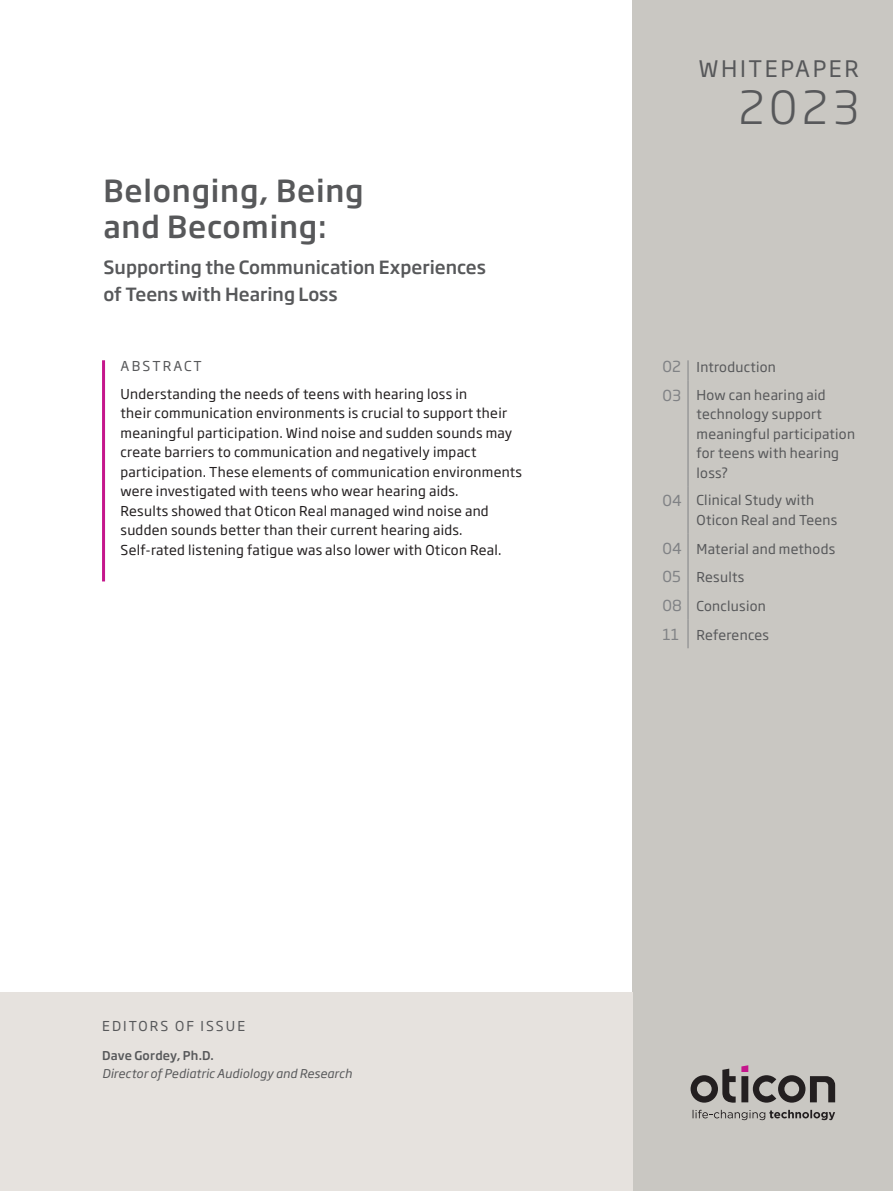
<style>
.page{position:relative;width:893px;height:1191px;background:#fff}
.page>*{position:absolute;margin:0;border:0;box-sizing:border-box;transform-origin:0 0}
.t1{font:300 45px "Soho Gothic Pro";color:#57585a}
.t2{font:500 30px/36px "Soho Gothic Pro";letter-spacing:.025em;color:#57585a}
.t3{font:22.5px "Soho Gothic Pro";letter-spacing:.115em;color:#57585a}
.t4{font:500 18px/27px "Soho Gothic Pro";color:#57585a}
.t5{font:13.5px/19.5px "Soho Gothic Pro";letter-spacing:.02em;color:#231f20}
.t6{font:13.5px/19.5px "Soho Gothic Pro";letter-spacing:.02em;color:#57585a}
.t7{font:13.5px "Soho Gothic Pro";letter-spacing:.155em;color:#57585a}
.t8{font:italic 12px "Soho Gothic Pro";letter-spacing:.01em;color:#57585a}
.t9{font:500 12px "Soho Gothic Pro";letter-spacing:.015em;color:#57585a}
.s1{font-size:15px;color:#808285}
</style>
<div class="page">
<div style="left:633px;top:0;width:260px;height:1191px;background:#c9c7c2"></div>
<div style="left:0;top:992px;width:633px;height:199px;background:#e6e2de"></div>
<svg style="left:691px;top:1065px;width:144px;height:37px"></svg>
<svg style="left:693px;top:1109px;width:142px;height:11px"></svg>
<svg style="left:688px;top:360px;width:1px;height:20px"></svg>
<hr style="left:688px;top:380px;width:1px;height:106px;background:#808285">
<hr style="left:688px;top:486px;width:1px;height:47px;background:#808285">
<svg style="left:688px;top:533px;width:1px;height:115px"></svg>
<hr style="left:102px;top:360px;width:3px;height:221px;background:#c5168c">
<h2 class="t2" style="left:104px;top:171px;width:262px">Belonging, Being and Becoming:</h2>
<h3 class="t4" style="left:104px;top:252px;width:384px">Supporting the Communication Experiences of Teens with Hearing Loss</h3>
<p class="t7" style="left:121px;top:355px;width:83px">ABSTRACT</p>
<p class="t5" style="left:121px;top:383px;width:403px">Understanding the needs of teens with hearing loss in<br>their communication environments is crucial to support their meaningful participation. Wind noise and sudden sounds may create barriers to communication and negatively impact participation. These elements of communication environments were investigated with teens who wear hearing aids.<br>Results showed that Oticon Real managed wind noise and sudden sounds better than their current hearing aids.<br>Self-rated listening fatigue was also lower with Oticon Real.</p>
<h3 class="t3" style="left:698px;top:51px;width:162px">WHITEPAPER</h3>
<h1 class="t1" style="left:738px;top:72px;width:122px">2023</h1>
<p class="t6" style="left:662px;top:352px;width:165px;line-height:27.6px"><span class="s1">02</span> Introduction<br><span class="s1">03</span> How can hearing aid</p>
<p class="t6" style="left:696px;top:404px;width:160px">technology support meaningful participation for teens with hearing loss?</p>
<p class="t6" style="left:696px;top:490px;width:142px;text-indent:-34px"><span class="s1">04</span> Clinical Study with<br>Oticon Real and Teens</p>
<p class="t6" style="left:662px;top:533px;width:174px;line-height:28.8px"><span class="s1">04</span> Material and methods<br><span class="s1">05</span> Results<br><span class="s1">08</span> Conclusion<br><span class="s1">11</span> References</p>
<p class="t7" style="left:102px;top:1016px;width:145px">EDITORS OF ISSUE</p>
<p class="t9" style="left:102px;top:1046px;width:113px">Dave Gordey, Ph.D.</p>
<p class="t8" style="left:102px;top:1064px;width:251px">Director of Pediatric Audiology and Research</p>
</div>
